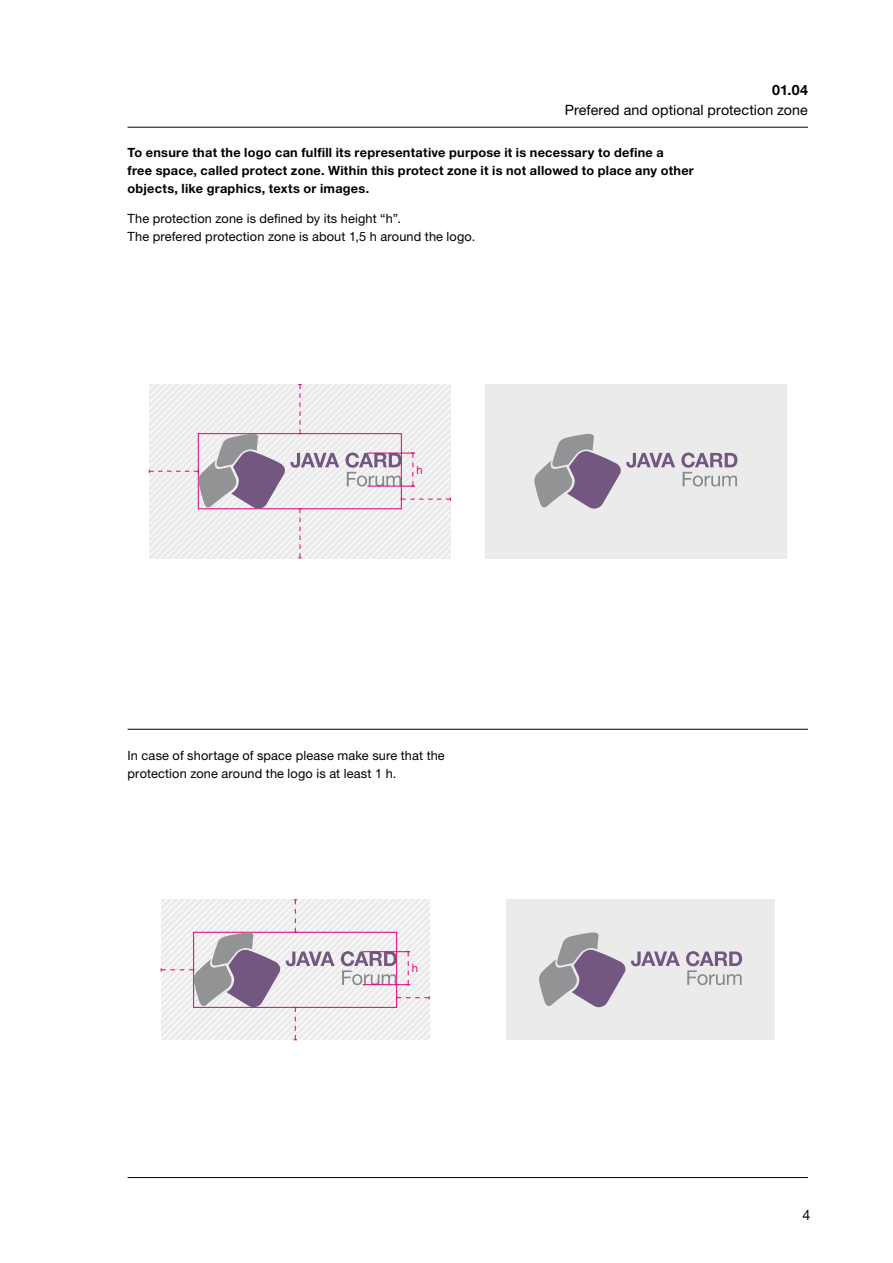
<style>
.page{position:relative;width:893px;height:1263px;background:#fff}
.page>*{position:absolute;margin:0;border:0;box-sizing:border-box;transform-origin:0 0}
.t1{font:14.25px "Helvetica Neue LT Std";letter-spacing:.005em;color:#000}
.t2{font:700 14.25px "Helvetica Neue LT Std";color:#000}
.t3{font:700 12.75px/18px "Helvetica Neue LT Std";letter-spacing:.02em;color:#000}
.t4{font:12.75px/18px "Helvetica Neue LT Std";letter-spacing:.01em;color:#000}
.t5{font:11.25px "Helvetica Neue LT Std";color:#e2007a}
</style>
<div class="page">
<hr style="left:128px;top:729px;width:680px;height:1px;background:#000">
<hr style="left:128px;top:1177px;width:680px;height:1px;background:#000">
<hr style="left:128px;top:127px;width:680px;height:1px;background:#000">
<div style="left:506px;top:899px;width:269px;height:141px;background:#ebebec"></div>
<svg style="left:539px;top:932px;width:141px;height:75px"></svg>
<svg style="left:686px;top:951px;width:56px;height:34px"></svg>
<svg style="left:161px;top:899px;width:269px;height:141px"></svg>
<hr style="left:363px;top:951px;width:47px;height:1px;background:#e2007a">
<hr style="left:363px;top:984px;width:47px;height:1px;background:#e2007a">
<div style="left:485px;top:384px;width:302px;height:174px;background:#ebebec"></div>
<svg style="left:534px;top:434px;width:141px;height:75px"></svg>
<svg style="left:681px;top:453px;width:56px;height:33px"></svg>
<svg style="left:149px;top:384px;width:302px;height:174px"></svg>
<hr style="left:367px;top:453px;width:48px;height:1px;background:#e2007a">
<hr style="left:367px;top:486px;width:48px;height:1px;background:#e2007a">
<p class="t2" style="left:772px;top:81px;width:37px">01.04</p>
<p class="t1" style="left:565px;top:101px;width:245px">Prefered and optional protection zone</p>
<p class="t3" style="left:128px;top:143px;width:568px">To ensure that the logo can fulfill its representative purpose it is necessary to define a<br>free space, called protect zone. Within this protect zone it is not allowed to place any other objects, like graphics, texts or images.</p>
<p class="t4" style="left:128px;top:209px;width:349px">The protection zone is defined by its height “h”.<br>The prefered protection zone is about 1,5 h around the logo.</p>
<p class="t5" style="left:416px;top:463px;width:8px">h</p>
<p class="t4" style="left:128px;top:746px;width:319px">In case of shortage of space please make sure that the protection zone around the logo is at least 1 h.</p>
<p class="t5" style="left:412px;top:961px;width:8px">h</p>
<p class="t1" style="left:802px;top:1206px;width:9px">4</p>
</div>
